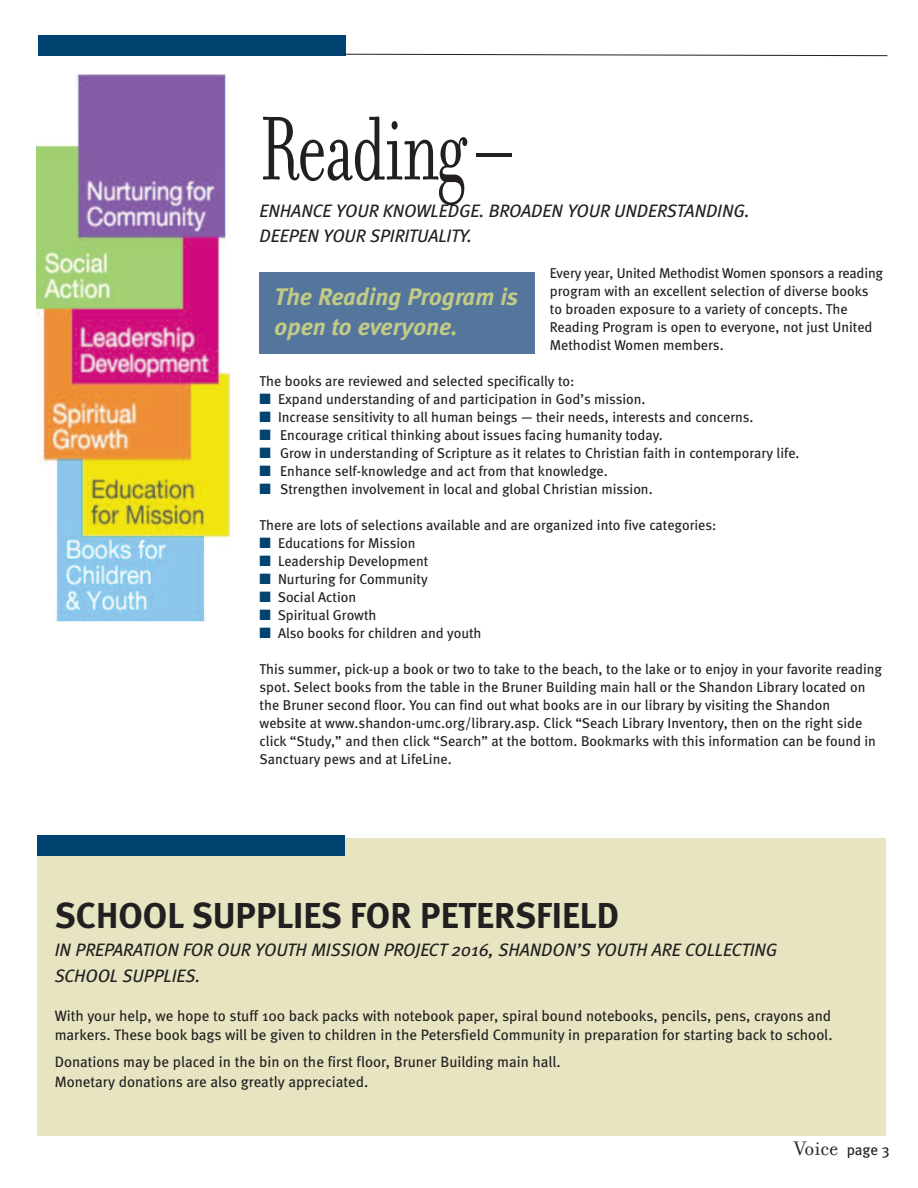
<style>
.page{position:relative;width:918px;height:1188px;background:#fff}
.page>*{position:absolute;margin:0;border:0;box-sizing:border-box;transform-origin:0 0}
.t1{font:97.5px "Filosofia";letter-spacing:-.025em;color:#231f20;scale:.7 1}
.t2{font:700 36px "Meta";color:#231f20}
.t3{font:italic 700 24px/30px "Meta";color:#c2ca86}
.t4{font:21px "Filosofia";color:#231f20}
.t5{font:italic 18px/25.5px "Meta";color:#231f20}
.t6{font:15px/19.5px "Meta";color:#231f20}
.t7{font:14.25px/18px "Meta";color:#231f20}
.s1{color:#004270}
.s2{font-family:"Meta";font-size:15px}
</style>
<div class="page">
<div style="left:38px;top:35px;width:307px;height:21px;background:#004270"></div>
<svg style="left:343px;top:54px;width:545px;height:2px"></svg>
<div style="left:260px;top:272px;width:275px;height:81px;background:#54769d"></div>
<div style="left:37px;top:838px;width:849px;height:298px;background:#e7e4c2"></div>
<div style="left:37px;top:835px;width:307px;height:21px;background:#004270"></div>
<img style="left:37px;top:75px;width:193px;height:546px">
<h1 class="t1" style="left:260px;top:89px;width:362px">Reading –</h1>
<p class="t5" style="left:260px;top:200px;width:492px">ENHANCE YOUR KNOWLEDGE. BROADEN YOUR UNDERSTANDING.<br>DEEPEN YOUR SPIRITUALITY.</p>
<p class="t7" style="left:550px;top:266px;width:335px">Every year, United Methodist Women sponsors a reading program with an excellent selection of diverse books to broaden exposure to a variety of concepts. The Reading Program is open to everyone, not just United Methodist Women members.</p>
<p class="t7" style="left:260px;top:374px;width:316px">The books are reviewed and selected specifically to:</p>
<p class="t7" style="left:260px;top:392px;width:388px"><span class="s1">■</span> Expand understanding of and participation in God’s mission.</p>
<p class="t7" style="left:260px;top:410px;width:496px"><span class="s1">■</span> Increase sensitivity to all human beings — their needs, interests and concerns.</p>
<p class="t7" style="left:260px;top:428px;width:405px"><span class="s1">■</span> Encourage critical thinking about issues facing humanity today.</p>
<p class="t7" style="left:260px;top:446px;width:542px"><span class="s1">■</span> Grow in understanding of Scripture as it relates to Christian faith in contemporary life.</p>
<p class="t7" style="left:260px;top:464px;width:350px"><span class="s1">■</span> Enhance self-knowledge and act from that knowledge.</p>
<p class="t7" style="left:260px;top:482px;width:395px"><span class="s1">■</span> Strengthen involvement in local and global Christian mission.</p>
<p class="t7" style="left:260px;top:518px;width:458px">There are lots of selections available and are organized into five categories:</p>
<p class="t7" style="left:260px;top:536px;width:157px"><span class="s1">■</span> Educations for Mission</p>
<p class="t7" style="left:260px;top:554px;width:170px"><span class="s1">■</span> Leadership Development</p>
<p class="t7" style="left:260px;top:572px;width:170px"><span class="s1">■</span> Nurturing for Community</p>
<p class="t7" style="left:260px;top:590px;width:98px"><span class="s1">■</span> Social Action</p>
<p class="t7" style="left:260px;top:608px;width:119px"><span class="s1">■</span> Spiritual Growth</p>
<p class="t7" style="left:260px;top:626px;width:224px"><span class="s1">■</span> Also books for children and youth</p>
<p class="t7" style="left:260px;top:662px;width:624px">This summer, pick-up a book or two to take to the beach, to the lake or to enjoy in your favorite reading spot. Select books from the table in the Bruner Building main hall or the Shandon Library located on the Bruner second floor. You can find out what books are in our library by visiting the Shandon<br>website at www.shandon-umc.org/library.asp. Click “Seach Library Inventory, then on the right side click “Study,” and then click “Search” at the bottom. Bookmarks with this information can be found in Sanctuary pews and at LifeLine.</p>
<h3 class="t3" style="left:275px;top:284px;width:245px">The Reading Program is open to everyone.</h3>
<h2 class="t2" style="left:55px;top:894px;width:566px">SCHOOL SUPPLIES FOR PETERSFIELD</h2>
<p class="t5" style="left:55px;top:939px;width:724px">IN PREPARATION FOR OUR YOUTH MISSION PROJECT 2016, SHANDON’S YOUTH ARE COLLECTING<br>SCHOOL SUPPLIES.</p>
<p class="t6" style="left:55px;top:1007px;width:779px">With your help, we hope to stuff 100 back packs with notebook paper, spiral bound notebooks, pencils, pens, crayons and markers. These book bags will be given to children in the Petersfield Community in preparation for starting back to school.</p>
<p class="t6" style="left:55px;top:1054px;width:507px">Donations may be placed in the bin on the first floor, Bruner Building main hall.<br>Monetary donations are also greatly appreciated.</p>
<h3 class="t4" style="left:794px;top:1136px;width:97px">Voice <span class="s2">page 3</span></h3>
</div>
